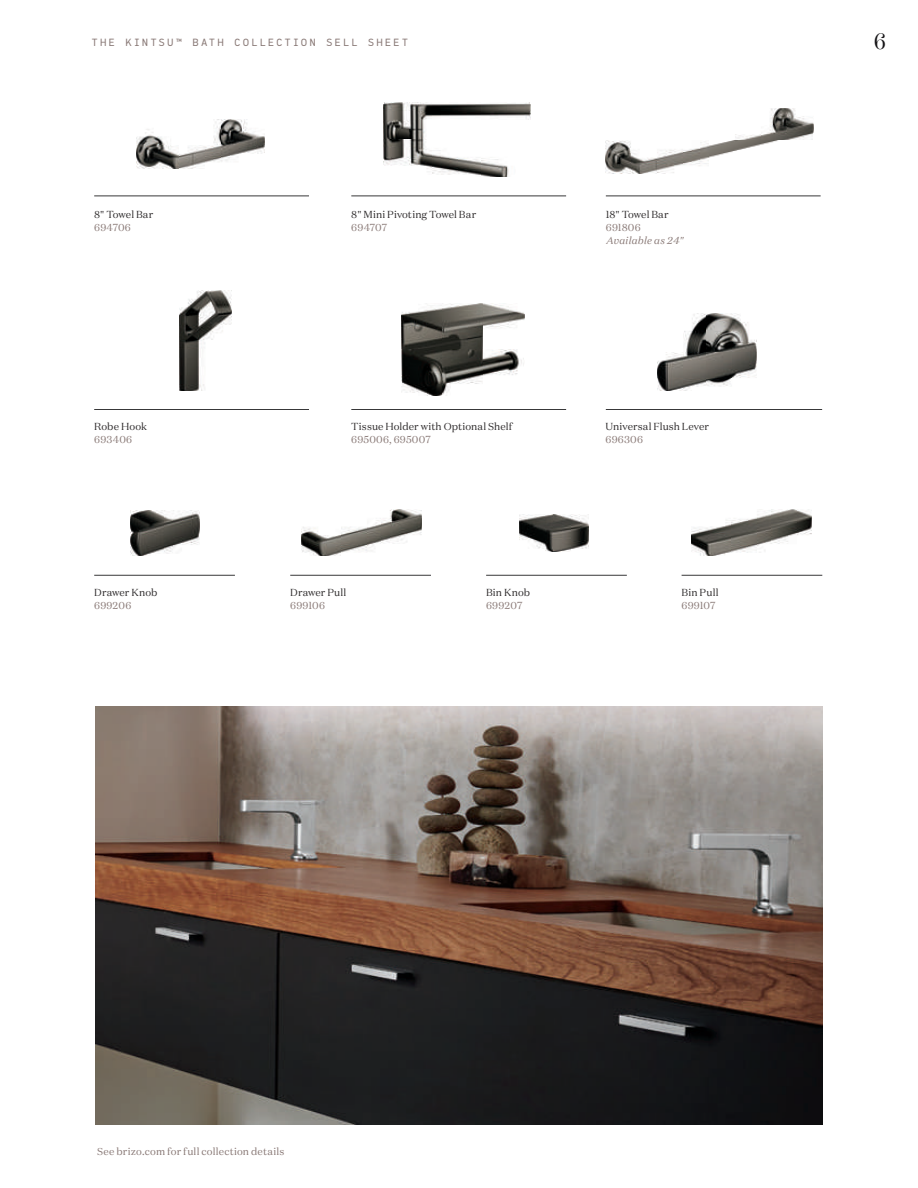
<style>
.page{position:relative;width:918px;height:1188px;background:#fff}
.page>*{position:absolute;margin:0;border:0;box-sizing:border-box;transform-origin:0 0}
.t1{font:22.5px "Domaine Display Nr";color:#131214}
.t2{font:10.5px "PFDIN Mono";letter-spacing:.25em;color:#887875}
.t3{font:10.2px "Domaine Text";letter-spacing:.005em;color:#2e2b2c}
.t4{font:10.2px "Domaine Text";letter-spacing:.02em;color:#887875}
.t5{font:italic 10.2px "Domaine Text";letter-spacing:.015em;color:#887875}
</style>
<div class="page">
<img style="left:96px;top:707px;width:726px;height:417px">
<hr style="left:94px;top:575px;width:141px;height:1px;background:#383839">
<hr style="left:606px;top:196px;width:215px;height:1px;background:#383839">
<hr style="left:351px;top:196px;width:215px;height:1px;background:#383839">
<hr style="left:94px;top:196px;width:215px;height:1px;background:#383839">
<hr style="left:290px;top:575px;width:141px;height:1px;background:#383839">
<hr style="left:682px;top:575px;width:140px;height:1px;background:#383839">
<hr style="left:486px;top:575px;width:141px;height:1px;background:#383839">
<img style="left:137px;top:120px;width:127px;height:49px">
<img style="left:180px;top:290px;width:52px;height:101px">
<img style="left:130px;top:510px;width:69px;height:45px">
<img style="left:519px;top:514px;width:69px;height:37px">
<img style="left:383px;top:103px;width:148px;height:74px">
<img style="left:401px;top:303px;width:123px;height:93px">
<img style="left:301px;top:510px;width:121px;height:46px">
<img style="left:691px;top:510px;width:121px;height:46px">
<img style="left:657px;top:314px;width:100px;height:77px">
<img style="left:606px;top:108px;width:208px;height:66px">
<hr style="left:606px;top:409px;width:216px;height:1px;background:#383839">
<hr style="left:351px;top:409px;width:215px;height:1px;background:#383839">
<hr style="left:94px;top:409px;width:215px;height:1px;background:#383839">
<p class="t2" style="left:92px;top:36px;width:318px">THE KINTSU™ BATH COLLECTION SELL SHEET</p>
<h1 class="t1" style="left:874px;top:26px;width:13px">6</h1>
<p class="t3" style="left:94px;top:207px;width:61px">8" Towel Bar</p>
<p class="t4" style="left:94px;top:219px;width:38px">694706</p>
<p class="t3" style="left:351px;top:207px;width:126px">8" Mini Pivoting Towel Bar</p>
<p class="t4" style="left:351px;top:219px;width:37px">694707</p>
<p class="t3" style="left:606px;top:207px;width:64px">18" Towel Bar</p>
<p class="t4" style="left:606px;top:220px;width:36px">691806</p>
<p class="t5" style="left:606px;top:233px;width:79px">Available as 24"</p>
<p class="t3" style="left:94px;top:419px;width:54px">Robe Hook</p>
<p class="t4" style="left:94px;top:432px;width:39px">693406</p>
<p class="t3" style="left:351px;top:419px;width:163px">Tissue Holder with Optional Shelf</p>
<p class="t4" style="left:351px;top:432px;width:81px">695006, 695007</p>
<p class="t3" style="left:606px;top:419px;width:105px">Universal Flush Lever</p>
<p class="t4" style="left:606px;top:432px;width:39px">696306</p>
<p class="t3" style="left:94px;top:585px;width:65px">Drawer Knob</p>
<p class="t4" style="left:94px;top:597px;width:39px">699206</p>
<p class="t3" style="left:290px;top:585px;width:58px">Drawer Pull</p>
<p class="t4" style="left:290px;top:597px;width:36px">699106</p>
<p class="t3" style="left:486px;top:585px;width:46px">Bin Knob</p>
<p class="t4" style="left:486px;top:597px;width:38px">699207</p>
<p class="t3" style="left:682px;top:585px;width:38px">Bin Pull</p>
<p class="t4" style="left:682px;top:597px;width:36px">699107</p>
<p class="t4" style="left:97px;top:1143px;width:189px">See brizo.com for full collection details</p>
</div>
